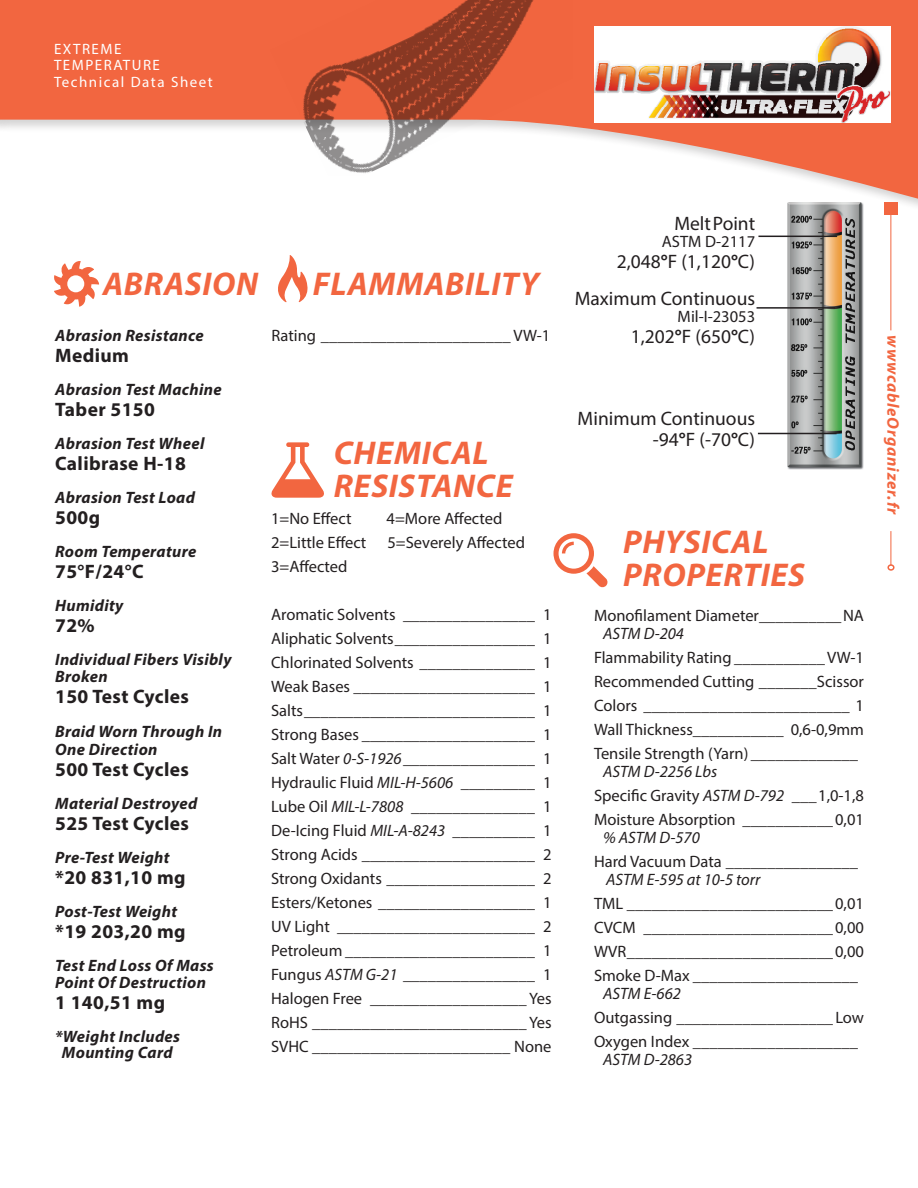
<style>
.page{position:relative;width:918px;height:1188px;background:#fff}
.page>*{position:absolute;margin:0;border:0;box-sizing:border-box;transform-origin:0 0}
.t1{font:italic 700 33px "Myriad Pro";letter-spacing:.02em;color:#f26640}
.t2{font:21px "Myriad Pro";letter-spacing:.005em;color:#fff;scale:1.25 1}
.Abrasion_Bottom{font:700 19.5px "Myriad Pro";letter-spacing:.02em;color:#231f20}
.t3{font:19.5px "Myriad Pro";color:#231f20}
.t4{font:italic 700 16.65px "Myriad Pro";letter-spacing:.05em;color:#f26640}
.Chemical_Resistance{font:16.5px "Myriad Pro";color:#231f20}
.Physical_top{font:16.5px/18px "Myriad Pro";color:#231f20}
.Abrasion_Top{font:italic 700 16.5px/16.5px "Myriad Pro";letter-spacing:.02em;color:#231f20}
.Flammablity{font:16.5px "Myriad Pro";color:#231f20}
.Physical_top-2{font:italic 16.5px "Myriad Pro";color:#231f20}
.t5{font:15px/16.5px "Myriad Pro";letter-spacing:.1em;color:#fff}
.s1{font-style:italic}
.s2{font-weight:700}
</style>
<div class="page">
<svg style="left:0;top:0;width:918px;height:202px;fill:#f26640"></svg>
<svg style="left:54px;top:261px;width:45px;height:46px"></svg>
<svg style="left:271px;top:442px;width:53px;height:56px"></svg>
<svg style="left:554px;top:533px;width:54px;height:55px"></svg>
<svg style="left:278px;top:255px;width:30px;height:47px"></svg>
<hr style="left:891px;top:531px;width:1px;height:34px;background:#f26640">
<hr style="left:891px;top:211px;width:1px;height:119px;background:#f26640">
<div style="left:884px;top:202px;width:14px;height:13px;background:#f26640"></div>
<div style="left:887px;top:564px;width:8px;height:7px;border:2px solid #f26640;border-radius:50%"></div>
<img style="left:499px;top:0;width:73px;height:113px">
<img style="left:323px;top:0;width:176px;height:164px">
<img style="left:270px;top:26px;width:118px;height:150px">
<img style="left:787px;top:203px;width:77px;height:266px">
<hr style="left:758px;top:236px;width:79px;height:1px;background:#231f20">
<hr style="left:757px;top:307px;width:78px;height:2px;background:#231f20">
<hr style="left:758px;top:433px;width:79px;height:1px;background:#231f20">
<img style="left:594px;top:27px;width:297px;height:96px">
<p class="t5" style="left:54px;top:40px;width:108px">EXTREME<br>TEMPERATURE</p>
<p class="t5" style="left:54px;top:73px;width:160px">Technical Data Sheet</p>
<p class="t2" style="left:54px;top:76px;width:185px">Technical Data Sheet</p>
<p class="t1" style="left:103px;top:263px;width:157px">ABRASION</p>
<p class="t1" style="left:313px;top:263px;width:228px">FLAMMABILITY</p>
<p class="Abrasion_Top" style="left:55px;top:327px;width:150px">Abrasion Resistance</p>
<p class="Abrasion_Bottom" style="left:55px;top:343px;width:75px">Medium</p>
<p class="Abrasion_Top" style="left:55px;top:381px;width:168px">Abrasion Test Machine</p>
<p class="Abrasion_Bottom" style="left:55px;top:397px;width:101px">Taber 5150</p>
<p class="Abrasion_Top" style="left:55px;top:435px;width:151px">Abrasion Test Wheel</p>
<p class="Abrasion_Bottom" style="left:55px;top:451px;width:132px">Calibrase H-18</p>
<p class="Abrasion_Top" style="left:55px;top:489px;width:141px">Abrasion Test Load</p>
<p class="Abrasion_Bottom" style="left:55px;top:505px;width:47px">500g</p>
<p class="Abrasion_Top" style="left:55px;top:543px;width:143px">Room Temperature</p>
<p class="Abrasion_Bottom" style="left:55px;top:559px;width:90px">75°F/24°C</p>
<p class="Abrasion_Top" style="left:55px;top:597px;width:70px">Humidity</p>
<p class="Abrasion_Bottom" style="left:55px;top:613px;width:41px">72%</p>
<p class="Abrasion_Top" style="left:55px;top:651px;width:178px">Individual Fibers Visibly<br>Broken</p>
<p class="Abrasion_Bottom" style="left:55px;top:684px;width:135px">150 Test Cycles</p>
<p class="Abrasion_Top" style="left:55px;top:722px;width:169px;line-height:18px">Braid Worn Through In<br>One Direction</p>
<p class="Abrasion_Bottom" style="left:55px;top:757px;width:135px">500 Test Cycles</p>
<p class="Abrasion_Top" style="left:55px;top:795px;width:144px">Material Destroyed</p>
<p class="Abrasion_Bottom" style="left:55px;top:811px;width:135px">525 Test Cycles</p>
<p class="Abrasion_Top" style="left:55px;top:849px;width:116px">Pre-Test Weight</p>
<p class="Abrasion_Bottom" style="left:55px;top:865px;width:132px">*20 831,10 mg</p>
<p class="Abrasion_Top" style="left:55px;top:903px;width:124px">Post-Test Weight</p>
<p class="Abrasion_Bottom" style="left:55px;top:919px;width:132px">*19 203,20 mg</p>
<p class="Abrasion_Top" style="left:55px;top:957px;width:160px">Test End Loss Of Mass<br>Point Of Destruction</p>
<p class="Abrasion_Bottom" style="left:55px;top:990px;width:111px">1 140,51 mg</p>
<p class="Abrasion_Top" style="left:55px;top:1027px;width:126px">*Weight Includes</p>
<p class="Abrasion_Top" style="left:62px;top:1044px;width:112px">Mounting Card</p>
<p class="Flammablity" style="left:271px;top:325px;width:281px">Rating _______________________ VW-1</p>
<p class="t1" style="left:334px;top:431px;width:156px">CHEMICAL</p>
<p class="t1" style="left:334px;top:464px;width:180px">RESISTANCE</p>
<p class="Chemical_Resistance" style="left:271px;top:509px;width:82px">1=No Effect</p>
<p class="Chemical_Resistance" style="left:387px;top:509px;width:117px">4=More Affected</p>
<p class="Chemical_Resistance" style="left:271px;top:533px;width:97px">2=Little Effect</p>
<p class="Chemical_Resistance" style="left:387px;top:533px;width:139px">5=Severely Affected</p>
<p class="Chemical_Resistance" style="left:271px;top:557px;width:78px">3=Affected</p>
<p class="Chemical_Resistance" style="left:271px;top:605px;width:282px">Aromatic Solvents ________________ 1</p>
<p class="Chemical_Resistance" style="left:271px;top:629px;width:282px">Aliphatic Solvents_________________ 1</p>
<p class="Chemical_Resistance" style="left:271px;top:653px;width:282px">Chlorinated Solvents ______________ 1</p>
<p class="Chemical_Resistance" style="left:271px;top:677px;width:282px">Weak Bases ______________________ 1</p>
<p class="Chemical_Resistance" style="left:271px;top:701px;width:282px">Salts____________________________ 1</p>
<p class="Chemical_Resistance" style="left:271px;top:725px;width:282px">Strong Bases _____________________ 1</p>
<p class="Chemical_Resistance" style="left:271px;top:749px;width:282px">Salt Water <span class="s1">0-S-1926</span>________________ 1</p>
<p class="Chemical_Resistance" style="left:271px;top:773px;width:282px">Hydraulic Fluid <span class="s1">MIL-H-5606</span> _________ 1</p>
<p class="Chemical_Resistance" style="left:271px;top:797px;width:282px">Lube Oil <span class="s1">MIL-L-7808</span> _______________ 1</p>
<p class="Chemical_Resistance" style="left:271px;top:821px;width:282px">De-Icing Fluid <span class="s1">MIL-A-8243</span> __________ 1</p>
<p class="Chemical_Resistance" style="left:271px;top:845px;width:282px">Strong Acids _____________________ 2</p>
<p class="Chemical_Resistance" style="left:271px;top:869px;width:282px">Strong Oxidants __________________ 2</p>
<p class="Chemical_Resistance" style="left:271px;top:893px;width:282px">Esters/Ketones ___________________ 1</p>
<p class="Chemical_Resistance" style="left:271px;top:917px;width:282px">UV Light ________________________ 2</p>
<p class="Chemical_Resistance" style="left:271px;top:941px;width:282px">Petroleum _______________________ 1</p>
<p class="Chemical_Resistance" style="left:271px;top:965px;width:282px">Fungus <span class="s1">ASTM G-21</span> ________________ 1</p>
<p class="Chemical_Resistance" style="left:271px;top:989px;width:282px">Halogen Free ___________________ Yes</p>
<p class="Chemical_Resistance" style="left:271px;top:1013px;width:282px">RoHS __________________________ Yes</p>
<p class="Chemical_Resistance" style="left:271px;top:1037px;width:282px">SVHC ________________________ None</p>
<p class="t3" style="left:674px;top:211px;width:82px">Melt Point</p>
<p class="Physical_top" style="left:662px;top:232px;width:95px">ASTM D-2117</p>
<p class="t3" style="left:617px;top:249px;width:140px">2,048<span class="s2">°</span>F (1,120<span class="s2">°</span>C)</p>
<p class="t3" style="left:575px;top:286px;width:182px">Maximum Continuous</p>
<p class="Physical_top" style="left:678px;top:307px;width:79px">Mil-I-23053</p>
<p class="t3" style="left:631px;top:324px;width:126px">1,202<span class="s2">°</span>F (650<span class="s2">°</span>C)</p>
<p class="t3" style="left:578px;top:406px;width:179px">Minimum Continuous</p>
<p class="t3" style="left:653px;top:427px;width:104px">-94<span class="s2">°</span>F (-70<span class="s2">°</span>C)</p>
<p class="t1" style="left:623px;top:521px;width:147px">PHYSICAL</p>
<p class="t1" style="left:623px;top:554px;width:183px">PROPERTIES</p>
<p class="Physical_top" style="left:603px;top:606px;width:262px;text-indent:-9px">Monofilament Diameter__________NA<br><span class="s1">ASTM D-204</span></p>
<p class="Physical_top" style="left:594px;top:648px;width:272px">Flammability Rating ___________VW-1</p>
<p class="Physical_top" style="left:594px;top:672px;width:272px">Recommended Cutting _______Scissor</p>
<p class="Physical_top" style="left:594px;top:696px;width:272px">Colors _________________________ 1</p>
<p class="Physical_top" style="left:594px;top:720px;width:272px">Wall Thickness___________ 0,6-0,9mm</p>
<p class="Physical_top" style="left:603px;top:744px;width:256px;text-indent:-9px">Tensile Strength (Yarn) _____________<br><span class="s1">ASTM D-2256 Lbs</span></p>
<p class="Physical_top" style="left:594px;top:786px;width:272px">Specific Gravity <span class="s1">ASTM D-792</span> ___1,0-1,8</p>
<p class="Physical_top" style="left:603px;top:810px;width:262px;text-indent:-9px">Moisture Absorption ___________0,01 <span class="s1">% ASTM D-570</span></p>
<p class="Physical_top" style="left:594px;top:852px;width:265px">Hard Vacuum Data ________________</p>
<p class="Physical_top-2" style="left:606px;top:869px;width:156px">ASTM E-595 at 10-5 torr</p>
<p class="Physical_top" style="left:594px;top:894px;width:272px">TML _________________________0,01</p>
<p class="Physical_top" style="left:594px;top:918px;width:272px">CVCM _______________________0,00</p>
<p class="Physical_top" style="left:594px;top:942px;width:272px">WVR_________________________0,00</p>
<p class="Physical_top" style="left:603px;top:966px;width:256px;text-indent:-9px">Smoke D-Max ____________________<br><span class="s1">ASTM E-662</span></p>
<p class="Physical_top" style="left:594px;top:1008px;width:272px">Outgassing ___________________ Low</p>
<p class="Physical_top" style="left:603px;top:1032px;width:256px;text-indent:-9px">Oxygen Index ____________________<br><span class="s1">ASTM D-2863</span></p>
<p class="t4" style="left:904px;top:335px;width:181px;rotate:90deg">wwwcableOrganizer.fr</p>
</div>
